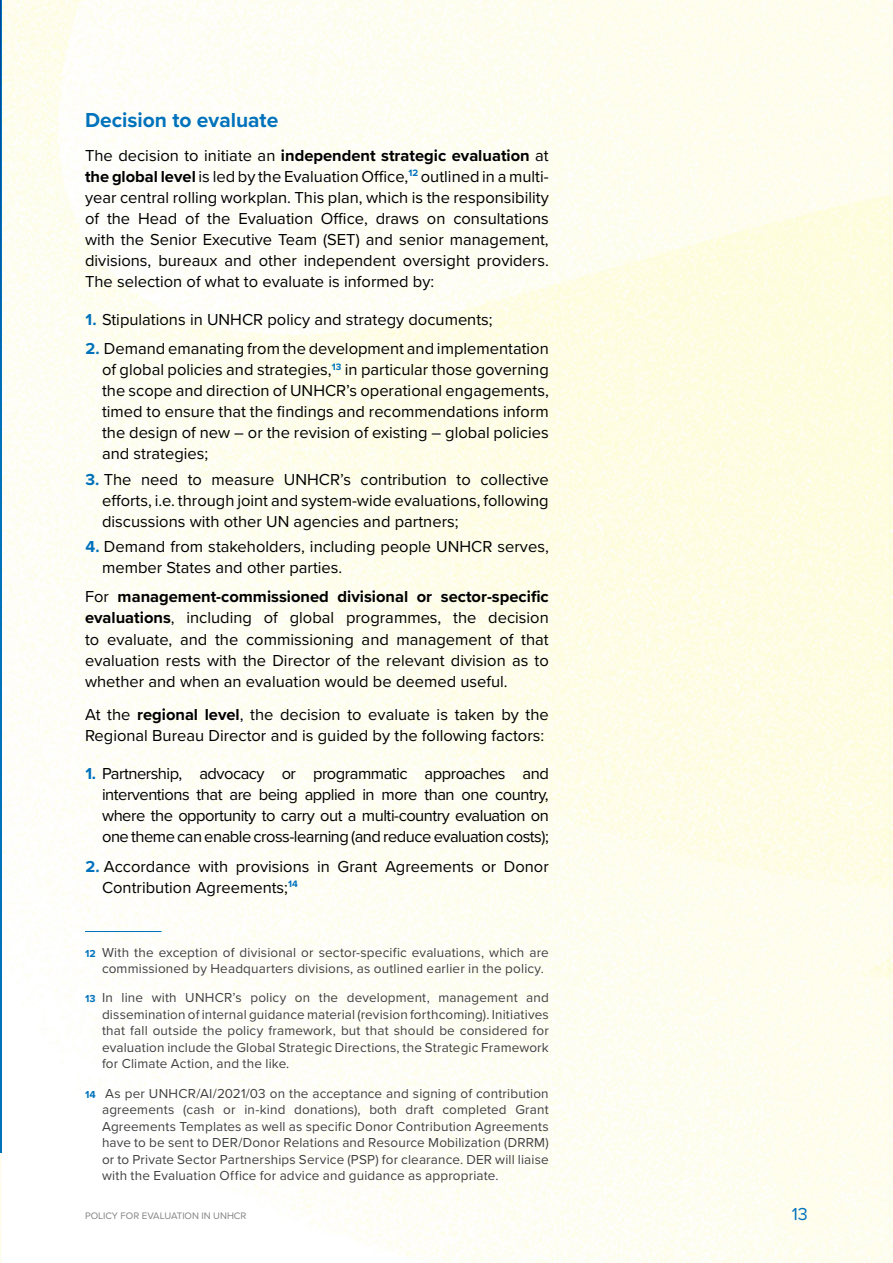
<style>
.page{position:relative;width:893px;height:1263px;background:#fff}
.page>*{position:absolute;margin:0;border:0;box-sizing:border-box;transform-origin:0 0}
.t1{font:700 21px "Proxima Nova";color:#0072bc}
.t2{font:18px "Proxima Nova";color:#0072bc}
.Body{font:16.5px/21px "Proxima Nova";color:#000;text-align:justify}
._2021___Footnote{font:13.5px/16.5px "Proxima Nova";letter-spacing:.01em;color:#414042;text-align:justify}
.t3{font:9.75px "Proxima Nova";color:#808285}
.s1{font-weight:700}
.s2{font-weight:700;color:#0072bc}
.s3{font-weight:700;font-size:10.5px;color:#0072bc}
</style>
<div class="page">
<img style="left:0;top:0;width:893px;height:1263px">
<hr style="left:0;top:0;width:1px;height:1152px;background:#0072bc">
<hr style="left:85px;top:931px;width:77px;height:1px;background:#0072bc">
<h2 class="t1" style="left:85px;top:104px;width:195px">Decision to evaluate</h2>
<p class="Body" style="left:85px;top:144px;width:465px">The decision to initiate an <span class="s1">independent strategic evaluation</span> at <span class="s1">the global level</span> is led by the Evaluation Office,<sup>12</sup> outlined in a multi&shy;year central rolling workplan. This plan, which is the responsibility of the Head of the Evaluation Office, draws on consultations with the Senior Executive Team (SET) and senior management, divisions, bureaux and other independent oversight providers.<br>The selection of what to evaluate is informed by:</p>
<p class="Body" style="left:86px;top:308px;width:409px"><span class="s2">1.</span> Stipulations in UNHCR policy and strategy documents;</p>
<p class="Body" style="left:102px;top:338px;width:448px;text-indent:-16px"><span class="s2">2.</span> Demand emanating from the development and implementation of global policies and strategies,<sup>13</sup> in particular those governing the scope and direction of UNHCR’s operational engagements, timed to ensure that the findings and recommendations inform the design of new – or the revision of existing – global policies and strategies;</p>
<p class="Body" style="left:102px;top:468px;width:448px;text-indent:-16px"><span class="s2">3.</span> The need to measure UNHCR’s contribution to collective efforts, i.e. through joint and system-wide evaluations, following discussions with other UN agencies and partners;</p>
<p class="Body" style="left:102px;top:535px;width:448px;text-indent:-16px"><span class="s2">4.</span> Demand from stakeholders, including people UNHCR serves, member States and other parties.</p>
<p class="Body" style="left:85px;top:586px;width:465px">For <span class="s1">management-commissioned divisional or sector-specific evaluations</span>, including of global programmes, the decision to evaluate, and the commissioning and management of that evaluation rests with the Director of the relevant division as to whether and when an evaluation would be deemed useful.</p>
<p class="Body" style="left:85px;top:703px;width:465px">At the <span class="s1">regional level</span>, the decision to evaluate is taken by the<br>Regional Bureau Director and is guided by the following factors:</p>
<p class="Body" style="left:102px;top:762px;width:448px;text-indent:-16px"><span class="s2">1.</span> Partnership, advocacy or programmatic approaches and interventions that are being applied in more than one country, where the opportunity to carry out a multi-country evaluation on one theme can enable cross-learning (and reduce evaluation costs);</p>
<p class="Body" style="left:102px;top:855px;width:448px;text-indent:-16px"><span class="s2">2.</span> Accordance with provisions in Grant Agreements or Donor<br>Contribution Agreements;<sup>14</sup></p>
<p class="_2021___Footnote" style="left:102px;top:943px;width:448px;text-indent:-17px"><span class="s3">12</span> With the exception of divisional or sector-specific evaluations, which are commissioned by Headquarters divisions, as outlined earlier in the policy.</p>
<p class="_2021___Footnote" style="left:102px;top:989px;width:448px;text-indent:-17px"><span class="s3">13</span> In line with UNHCR’s policy on the development, management and dissemination of internal guidance material (revision forthcoming). Initiatives that fall outside the policy framework, but that should be considered for evaluation include the Global Strategic Directions, the Strategic Framework for Climate Action, and the like.</p>
<p class="_2021___Footnote" style="left:102px;top:1084px;width:448px;text-indent:-17px"><span class="s3">14</span> As per UNHCR/AI/2021/03 on the acceptance and signing of contribution agreements (cash or in-kind donations), both draft completed Grant Agreements Templates as well as specific Donor Contribution Agreements have to be sent to DER/Donor Relations and Resource Mobilization (DRRM) or to Private Sector Partnerships Service (PSP) for clearance. DER will liaise with the Evaluation Office for advice and guidance as appropriate.</p>
<p class="t3" style="left:85px;top:1209px;width:163px">POLICY FOR EVALUATION IN UNHCR</p>
<p class="t2" style="left:792px;top:1201px;width:18px">13</p>
</div>
